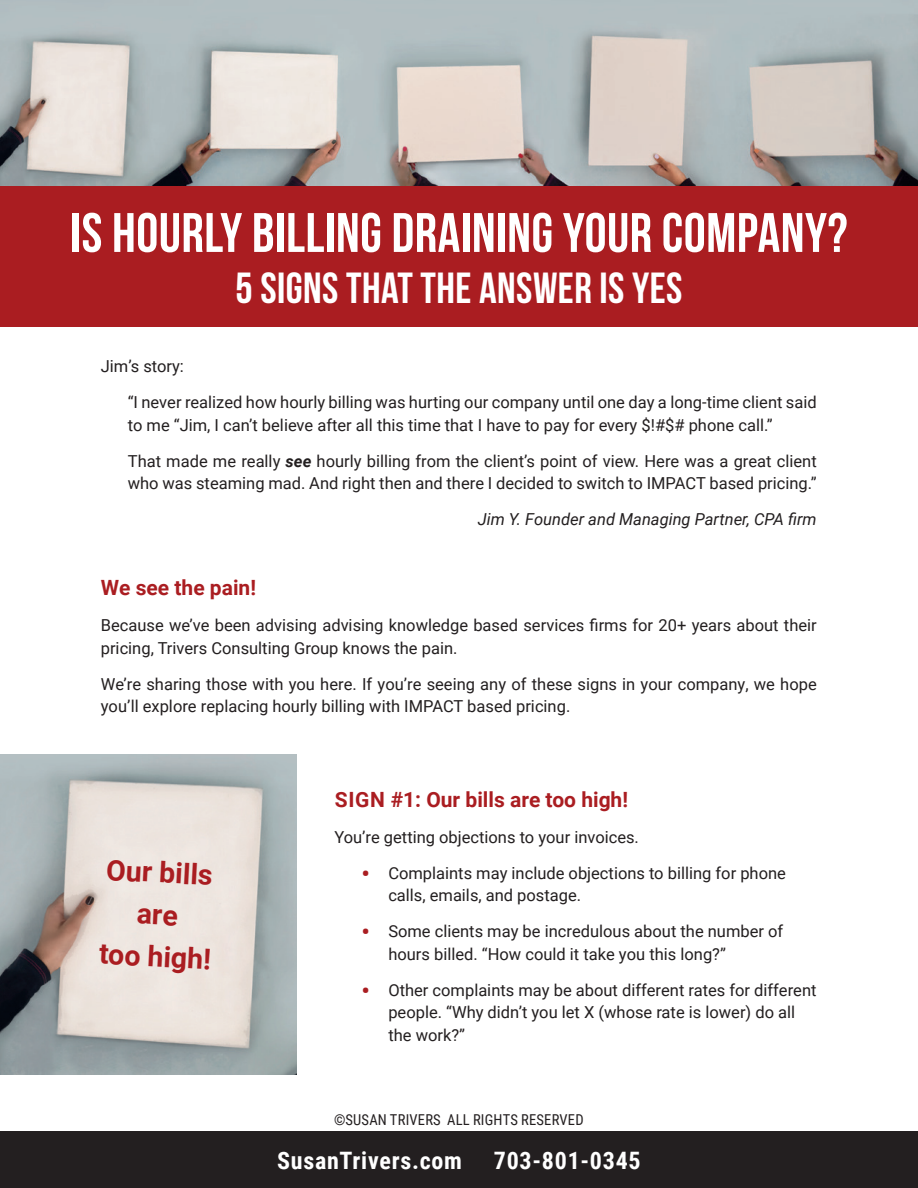
<style>
.page{position:relative;width:918px;height:1188px;background:#fff}
.page>*{position:absolute;margin:0;border:0;box-sizing:border-box;transform-origin:0 0}
.t1{font:55.5px "Bebas Neue";letter-spacing:.01em;color:#fff}
.t2{font:43.5px "Bebas Neue";letter-spacing:.01em;color:#fff}
.t3{font:700 28.5px/42px "Roboto";color:#aa1d21;text-align:center}
.t4{font:700 24px "Roboto Condensed";letter-spacing:.03em;color:#fff}
.t5{font:700 21px "Roboto";color:#aa1d21}
.t6{font:16.5px/22.5px "Roboto";color:#231f20}
.t7{font:italic 16.5px "Roboto";color:#231f20}
.t8{font:15px "Roboto Condensed";letter-spacing:.015em;color:#231f20}
.s1{font-weight:700;font-style:italic}
.s2{font-family:"Bariol";font-size:20.4px;color:#aa1d21}
</style>
<div class="page">
<img style="left:0;top:0;width:918px;height:187px">
<div style="left:0;top:187px;width:918px;height:140px;background:#aa1d21"></div>
<img style="left:0;top:755px;width:297px;height:320px">
<div style="left:0;top:1131px;width:918px;height:57px;background:#231f20"></div>
<h1 class="t1" style="left:70px;top:202px;width:779px">IS HOURLY BILLING DRAINING YOUR COMPANY?</h1>
<h2 class="t2" style="left:236px;top:264px;width:448px">5 SIGNS THAT THE ANSWER IS YES</h2>
<p class="t6" style="left:128px;top:348px;width:690px;line-height:36px;text-indent:-27px">Jim’s story:<br>“I never realized how hourly billing was hurting our company until one day a long-time client said</p>
<p class="t6" style="left:128px;top:406px;width:690px;line-height:36px">to me “Jim, I can’t believe after all this time that I have to pay for every $!#$# phone call.”<br>That made me really <span class="s1">see</span> hourly billing from the client’s point of view. Here was a great client</p>
<p class="t6" style="left:128px;top:472px;width:690px">who was steaming mad. And right then and there I decided to switch to IMPACT based pricing.”</p>
<p class="t7" style="left:478px;top:508px;width:340px">Jim Y. Founder and Managing Partner, CPA firm</p>
<p class="t5" style="left:101px;top:573px;width:157px">We see the pain!</p>
<p class="t6" style="left:101px;top:613px;width:717px">Because we’ve been advising advising knowledge based services firms for 20+ years about their pricing, Trivers Consulting Group knows the pain.</p>
<p class="t6" style="left:101px;top:672px;width:717px">We’re sharing those with you here. If you’re seeing any of these signs in your company, we hope you’ll explore replacing hourly billing with IMPACT based pricing.</p>
<h3 class="t3" style="left:105px;top:847px;width:114px;rotate:3deg">Our bills are<br>too high!</h3>
<p class="t5" style="left:335px;top:784px;width:295px">SIGN #1: Our bills are too high!</p>
<p class="t6" style="left:334px;top:825px;width:306px">You’re getting objections to your invoices.</p>
<p class="t6" style="left:388px;top:861px;width:399px;text-indent:-27px"><span class="s2">•</span> Complaints may include objections to billing for phone calls, emails, and postage.</p>
<p class="t6" style="left:388px;top:919px;width:396px;text-indent:-27px"><span class="s2">•</span> Some clients may be incredulous about the number of hours billed. “How could it take you this long?”</p>
<p class="t6" style="left:388px;top:978px;width:430px;text-indent:-27px"><span class="s2">•</span> Other complaints may be about different rates for different people. “Why didn’t you let X (whose rate is lower) do all the work?”</p>
<p class="t8" style="left:334px;top:1110px;width:251px">©SUSAN TRIVERS ALL RIGHTS RESERVED</p>
<h3 class="t4" style="left:277px;top:1144px;width:186px">SusanTrivers.com</h3>
<h3 class="t4" style="left:494px;top:1144px;width:148px">703-801-0345</h3>
</div>
